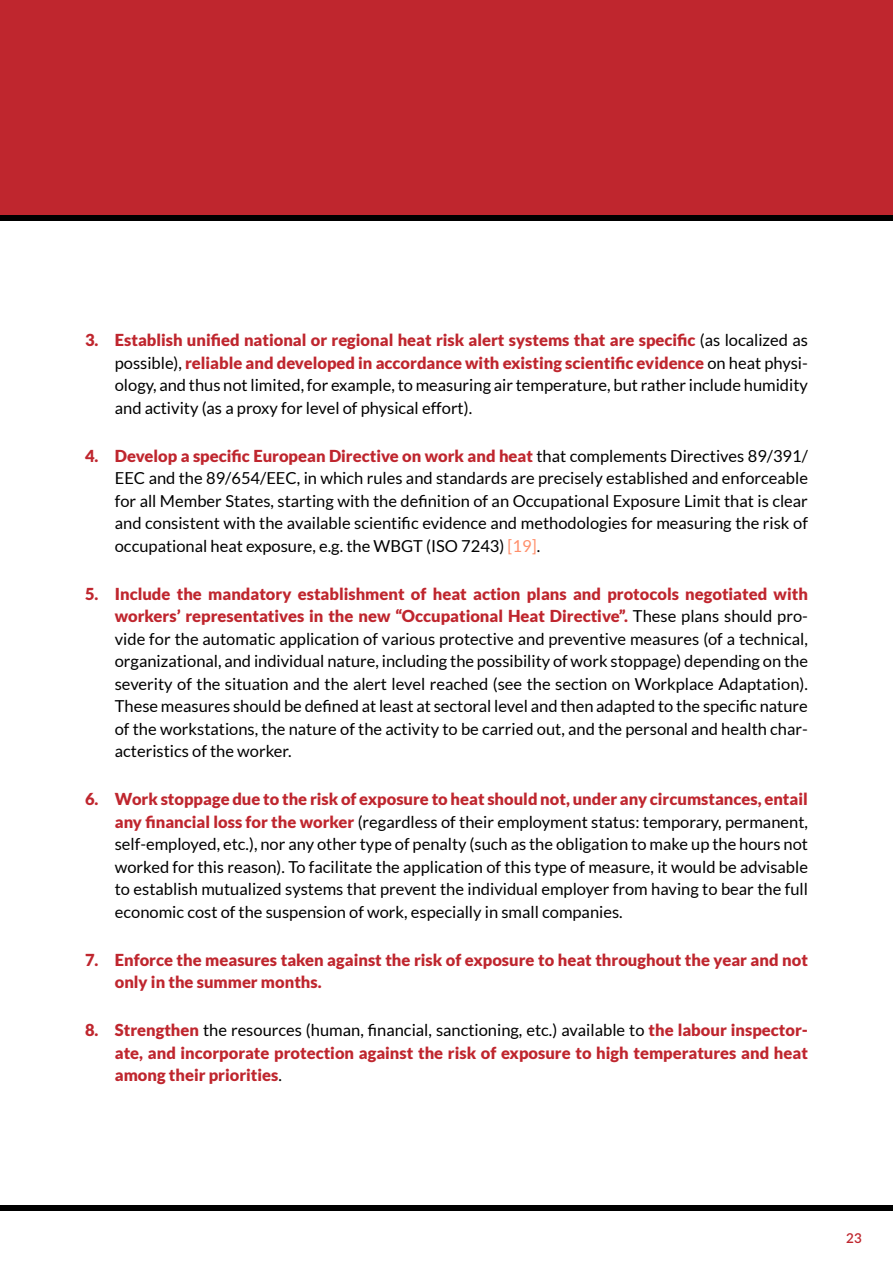
<style>
.page{position:relative;width:893px;height:1263px;background:#fff}
.page>*{position:absolute;margin:0;border:0;box-sizing:border-box;transform-origin:0 0}
.t1{font:16.5px/22.5px "Lato";color:#000;text-align:justify}
.t2{font:900 16.5px/22.5px "Lato";color:#bf262e}
.t3{font:600 13.5px "Lato";color:#bf262e}
.s1{font-weight:900;color:#bf262e}
.s2{color:#ff8f6b}
.s3{font-weight:400;color:#000}
</style>
<div class="page">
<div style="left:0;top:0;width:893px;height:218px;background:#bf262e"></div>
<div style="left:0;top:1205px;width:893px;height:6px;background:#000"></div>
<div style="left:0;top:216px;width:893px;height:5px;background:#000"></div>
<p class="t1" style="left:115px;top:329px;width:695px;text-indent:-30px"><span class="s1">3. Establish unified national or regional heat risk alert systems that are specific</span> (as localized as possible), <span class="s1">reliable and developed in accordance with existing scientific evidence</span> on heat physi&shy;ology, and thus not limited, for example, to measuring air temperature, but rather include humidity and activity (as a proxy for level of physical effort).</p>
<p class="t1" style="left:115px;top:444px;width:695px;text-indent:-30px"><span class="s1">4. Develop a specific European Directive on work and heat</span> that complements Directives 89/391/ EEC and the 89/654/EEC, in which rules and standards are precisely established and enforceable for all Member States, starting with the definition of an Occupational Exposure Limit that is clear and consistent with the available scientific evidence and methodologies for measuring the risk of occupational heat exposure, e.g. the WBGT (ISO 7243) <span class="s2">[19]</span>.</p>
<p class="t1" style="left:115px;top:582px;width:695px;text-indent:-30px"><span class="s1">5. Include the mandatory establishment of heat action plans and protocols negotiated with workers’ representatives in the new “Occupational Heat Directive”.</span> These plans should pro&shy;vide for the automatic application of various protective and preventive measures (of a technical, organizational, and individual nature, including the possibility of work stoppage) depending on the severity of the situation and the alert level reached (see the section on Workplace Adaptation).<br>These measures should be defined at least at sectoral level and then adapted to the specific nature of the workstations, the nature of the activity to be carried out, and the personal and health char&shy;acteristics of the worker.</p>
<p class="t1" style="left:115px;top:788px;width:695px;text-indent:-30px"><span class="s1">6. Work stoppage due to the risk of exposure to heat should not, under any circumstances, entail any financial loss for the worker</span> (regardless of their employment status: temporary, permanent, self-employed, etc.), nor any other type of penalty (such as the obligation to make up the hours not worked for this reason). To facilitate the application of this type of measure, it would be advisable to establish mutualized systems that prevent the individual employer from having to bear the full economic cost of the suspension of work, especially in small companies.</p>
<p class="t2" style="left:115px;top:948px;width:695px;text-indent:-30px">7. Enforce the measures taken against the risk of exposure to heat throughout the year and not only in the summer months.</p>
<p class="t2" style="left:115px;top:1019px;width:695px;text-align:justify;text-indent:-30px">8. Strengthen <span class="s3">the resources (human, financial, sanctioning, etc.) available to</span> the labour inspector&shy;ate, and incorporate protection against the risk of exposure to high temperatures and heat among their priorities<span class="s3">.</span></p>
<p class="t3" style="left:846px;top:1228px;width:17px">23</p>
</div>
